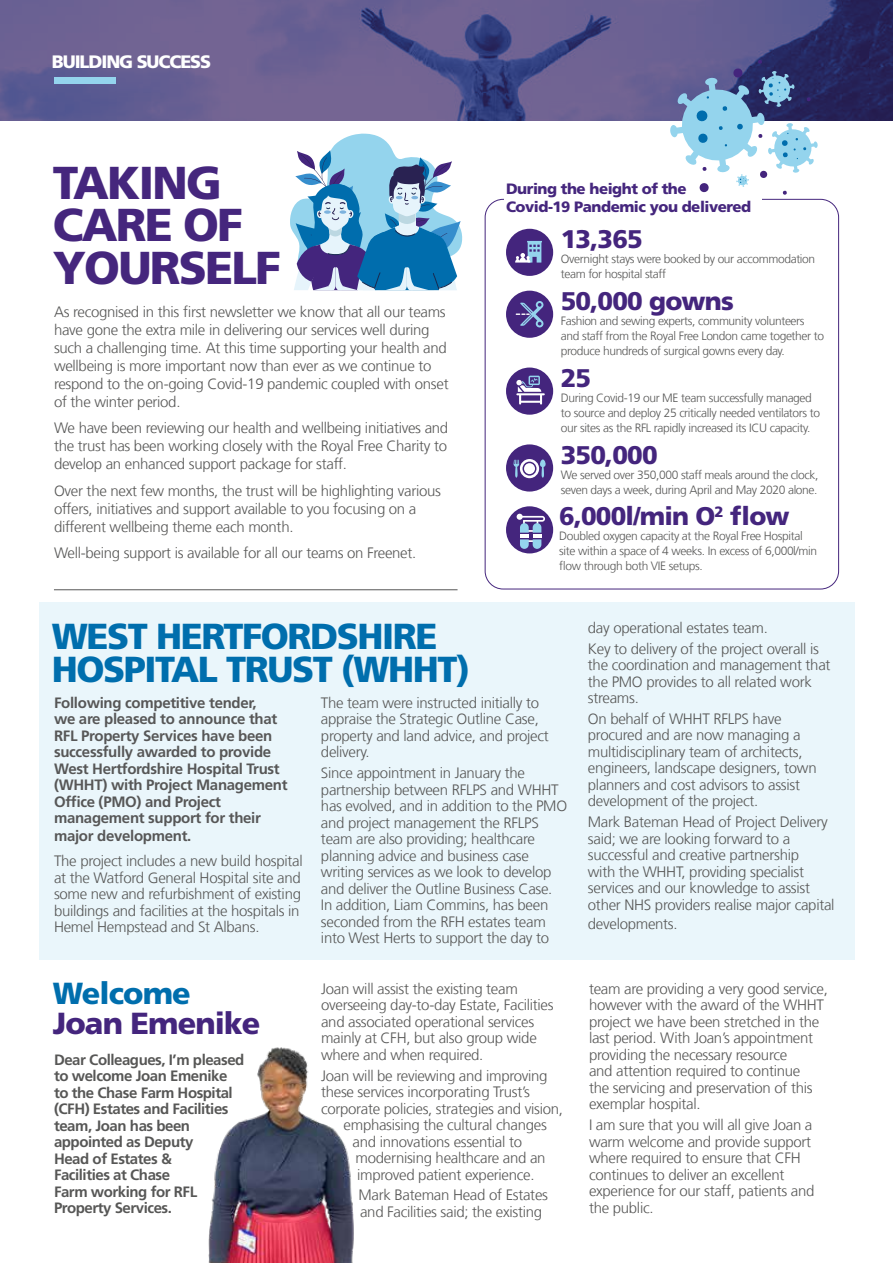
<style>
.page{position:relative;width:893px;height:1263px;background:#fff}
.page>*{position:absolute;margin:0;border:0;box-sizing:border-box;transform-origin:0 0}
.t1{font:900 46.05px/42.6px "Frutiger LT Com";letter-spacing:-.04em;color:#45267d}
.t2{font:900 36.15px/33.3px "Frutiger LT Com";letter-spacing:-.04em;color:#006ead}
.t3{font:900 30.45px "Frutiger LT Com";letter-spacing:-.03em;color:#44257d}
.t4{font:900 30.45px "Frutiger LT Com";letter-spacing:-.03em;color:#006ead}
.t5{font:900 25.5px "Frutiger LT Com";letter-spacing:-.03em;color:#44257d}
.t6{font:900 18px "Frutiger LT Com";letter-spacing:-.06em;color:#fff}
.t7{font:300 15px/16.5px "Frutiger LT Com";letter-spacing:-.02em;color:#575756}
.t8{font:700 15px/16.5px "Frutiger LT Com";letter-spacing:-.02em;color:#575757}
.t9{font:700 15px/16.5px "Frutiger LT Com";letter-spacing:-.03em;color:#575756}
.t10{font:900 15px/18px "Frutiger LT Com";letter-spacing:-.03em;color:#45267d}
.t11{font:300 12px/15px "Frutiger LT Com";letter-spacing:-.03em;color:#575756}
</style>
<div class="page">
<img style="left:0;top:0;width:893px;height:121px">
<svg style="left:290px;top:133px;width:173px;height:157px"></svg>
<div style="left:40px;top:603px;width:815px;height:357px;background:#eaf6fb"></div>
<div style="left:54px;top:77px;width:62px;height:6px;background:#94d4ed"></div>
<div style="left:506px;top:229px;width:47px;height:47px;background:#44257d;border-radius:50%"></div>
<svg style="left:515px;top:241px;width:27px;height:22px"></svg>
<div style="left:506px;top:367px;width:47px;height:48px;background:#44257d;border-radius:50%"></div>
<hr style="left:54px;top:589px;width:404px;height:1px;background:#575757">
<svg style="left:670px;top:60px;width:148px;height:135px"></svg>
<img style="left:208px;top:1047px;width:146px;height:216px">
<div style="left:506px;top:444px;width:47px;height:48px;background:#44257d;border-radius:50%"></div>
<svg style="left:513px;top:459px;width:33px;height:19px"></svg>
<div style="left:506px;top:291px;width:47px;height:47px;background:#44257d;border-radius:50%"></div>
<svg style="left:516px;top:301px;width:27px;height:26px"></svg>
<div style="left:506px;top:506px;width:47px;height:47px;background:#44257d;border-radius:50%"></div>
<svg style="left:517px;top:514px;width:28px;height:35px"></svg>
<svg style="left:516px;top:376px;width:29px;height:29px"></svg>
<p class="t6" style="left:52px;top:50px;width:161px">BUILDING SUCCESS</p>
<h1 class="t1" style="left:53px;top:161px;width:229px">TAKING<br>CARE OF<br>YOURSELF</h1>
<p class="t7" style="left:54px;top:303px;width:396px;line-height:18px">As recognised in this first newsletter we know that all our teams have gone the extra mile in delivering our services well during such a challenging time. At this time supporting your health and wellbeing is more important now than ever as we continue to respond to the on-going Covid-19 pandemic coupled with onset of the winter period.</p>
<p class="t7" style="left:54px;top:419px;width:396px;line-height:18px;text-align:justify">We have been reviewing our health and wellbeing initiatives and the trust has been working closely with the Royal Free Charity to develop an enhanced support package for staff.</p>
<p class="t7" style="left:54px;top:482px;width:388px;line-height:18px">Over the next few months, the trust will be highlighting various offers, initiatives and support available to you focusing on a different wellbeing theme each month.</p>
<p class="t7" style="left:54px;top:545px;width:364px">Well-being support is available for all our teams on Freenet.</p>
<p class="t10" style="left:506px;top:179px;width:247px">During the height of the<br>Covid-19 Pandemic you delivered</p>
<h3 class="t5" style="left:561px;top:224px;width:84px">13,365</h3>
<p class="t11" style="left:561px;top:251px;width:256px">Overnight stays were booked by our accommodation team for hospital staff</p>
<h3 class="t5" style="left:561px;top:285px;width:175px">50,000 gowns</h3>
<p class="t11" style="left:561px;top:313px;width:265px">Fashion and sewing experts, community volunteers and staff from the Royal Free London came together to produce hundreds of surgical gowns every day.</p>
<h3 class="t5" style="left:561px;top:362px;width:32px">25</h3>
<p class="t11" style="left:561px;top:390px;width:261px">During Covid-19 our ME team successfully managed to source and deploy 25 critically needed ventilators to our sites as the RFL rapidly increased its ICU capacity.</p>
<h3 class="t5" style="left:561px;top:439px;width:98px">350,000</h3>
<p class="t11" style="left:561px;top:467px;width:259px">We served over 350,000 staff meals around the clock, seven days a week, during April and May 2020 alone.</p>
<h3 class="t5" style="left:559px;top:501px;width:232px">6,000l/min O<sup>2</sup> flow</h3>
<p class="t11" style="left:559px;top:529px;width:259px">Doubled oxygen capacity at the Royal Free Hospital site within a space of 4 weeks. In excess of 6,000l/min flow through both VIE setups.</p>
<h2 class="t2" style="left:52px;top:619px;width:420px">WEST HERTFORDSHIRE<br>HOSPITAL TRUST (WHHT)</h2>
<p class="t8" style="left:54px;top:694px;width:235px">Following competitive tender,<br>we are pleased to announce that<br>RFL Property Services have been successfully awarded to provide<br>West Hertfordshire Hospital Trust (WHHT) with Project Management<br>Office (PMO) and Project management support for their</p>
<p class="t8" style="left:54px;top:828px;width:139px">major development.</p>
<p class="t7" style="left:54px;top:853px;width:250px">The project includes a new build hospital at the Watford General Hospital site and some new and refurbishment of existing buildings and facilities at the hospitals in Hemel Hempstead and St Albans.</p>
<h3 class="t4" style="left:53px;top:975px;width:139px">Welcome</h3>
<h3 class="t3" style="left:53px;top:1005px;width:209px">Joan Emenike</h3>
<p class="t9" style="left:54px;top:1051px;width:192px">Dear Colleagues, I’m pleased to welcome Joan Emenike to the Chase Farm Hospital (CFH) Estates and Facilities team, Joan has been appointed as Deputy<br>Head of Estates &amp;<br>Facilities at Chase<br>Farm working for RFL<br>Property Services.</p>
<p class="t7" style="left:321px;top:694px;width:229px">The team were instructed initially to appraise the Strategic Outline Case, property and land advice, and project delivery.</p>
<p class="t7" style="left:321px;top:765px;width:248px">Since appointment in January the partnership between RFLPS and WHHT has evolved, and in addition to the PMO and project management the RFLPS team are also providing; healthcare planning advice and business case writing services as we look to develop and deliver the Outline Business Case.<br>In addition, Liam Commins, has been seconded from the RFH estates team into West Herts to support the day to</p>
<p class="t7" style="left:321px;top:980px;width:234px">Joan will assist the existing team overseeing day-to-day Estate, Facilities and associated operational services mainly at CFH, but also group wide where and when required.</p>
<p class="t7" style="left:321px;top:1067px;width:228px">Joan will be reviewing and improving</p>
<p class="t7" style="left:321px;top:1084px;width:210px">these services incorporating Trust’s</p>
<p class="t7" style="left:321px;top:1100px;width:243px">corporate policies, strategies and vision,</p>
<p class="t7" style="left:344px;top:1117px;width:205px">emphasising the cultural changes</p>
<p class="t7" style="left:353px;top:1133px;width:171px">and innovations essential to</p>
<p class="t7" style="left:356px;top:1150px;width:191px">modernising healthcare and an</p>
<p class="t7" style="left:357px;top:1166px;width:179px">improved patient experience.</p>
<p class="t7" style="left:359px;top:1187px;width:191px">Mark Bateman Head of Estates and Facilities said; the existing</p>
<p class="t7" style="left:588px;top:617px;width:233px;line-height:20.7px">day operational estates team.<br>Key to delivery of the project overall is</p>
<p class="t7" style="left:588px;top:657px;width:244px">the coordination and management that the PMO provides to all related work streams.</p>
<p class="t7" style="left:588px;top:710px;width:230px">On behalf of WHHT RFLPS have procured and are now managing a multidisciplinary team of architects, engineers, landscape designers, town planners and cost advisors to assist development of the project.</p>
<p class="t7" style="left:588px;top:814px;width:248px">Mark Bateman Head of Project Delivery said; we are looking forward to a successful and creative partnership<br>with the WHHT, providing specialist services and our knowledge to assist other NHS providers realise major capital</p>
<p class="t7" style="left:588px;top:916px;width:91px">developments.</p>
<p class="t7" style="left:589px;top:980px;width:240px">team are providing a very good service, however with the award of the WHHT project we have been stretched in the last period. With Joan’s appointment providing the necessary resource<br>and attention required to continue<br>the servicing and preservation of this exemplar hospital.</p>
<p class="t7" style="left:589px;top:1117px;width:227px">I am sure that you will all give Joan a warm welcome and provide support where required to ensure that CFH continues to deliver an excellent experience for our staff, patients and the public.</p>
</div>
